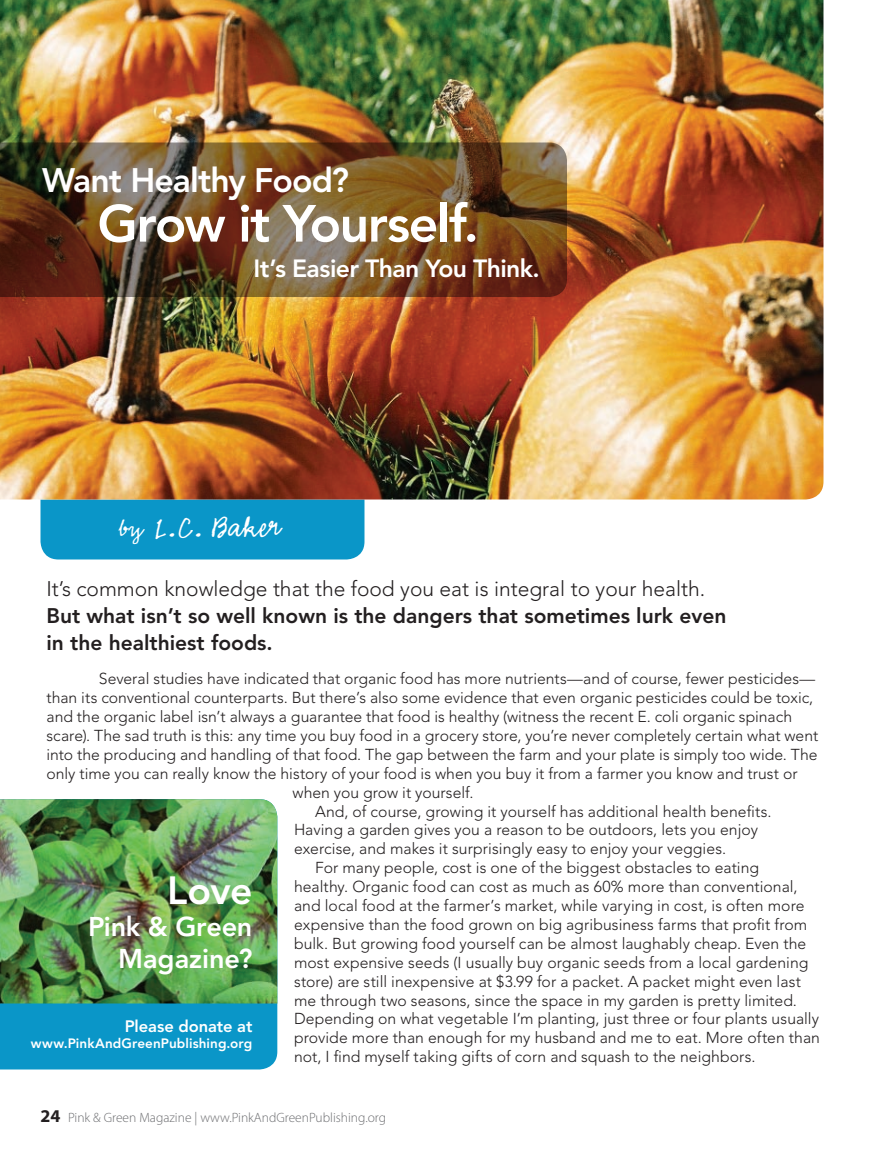
<style>
.page{position:relative;width:891px;height:1161px;background:#fff}
.page>*{position:absolute;margin:0;border:0;box-sizing:border-box;transform-origin:0 0}
.t1{font:800 51.75px "Avenir LT Std";letter-spacing:-.03em;color:#fff}
.t2{font:800 39px "Avenir LT Std";color:#fff}
.t3{font:800 33.75px "Avenir LT Std";letter-spacing:-.03em;color:#fff}
.t4{font:31.5px "Emmascript MVB Std";color:#fff}
.t5{font:800 27px/32.4px "Avenir LT Std";letter-spacing:-.005em;color:#fff;text-align:right}
.t6{font:800 24.75px "Avenir LT Std";letter-spacing:-.025em;color:#fff}
.t7{font:800 21px/27px "Avenir LT Std";color:#231f20}
.t8{font:300 21px "Avenir LT Std";color:#231f20}
.t9{font:800 16.5px "Avenir LT Std";letter-spacing:-.005em;color:#fff}
.t10{font:300 15.75px "Avenir LT Std";color:#231f20}
.t11{font:300 13.5px "Myriad Pro";color:#6c6d70}
.t12{font:800 13.5px "Avenir LT Std";letter-spacing:.005em;color:#fff}
.s1{font-size:25.5px}
.s2{font-weight:700;font-size:18px;color:#231f20}
</style>
<div class="page">
<div style="left:40px;top:437px;width:324px;height:123px;background:#0a96c8;border-radius:18px"></div>
<img style="left:0;top:0;width:824px;height:500px">
<div style="left:0;top:1004px;width:277px;height:66px;background:#0a96c8"></div>
<img style="left:0;top:799px;width:277px;height:205px">
<svg style="left:0;top:142px;width:567px;height:155px;background:#6b4928"></svg>
<h3 class="t3" style="left:42px;top:160px;width:308px">Want Healthy Food?</h3>
<h1 class="t1" style="left:98px;top:193px;width:383px">Grow it Yourself.</h1>
<h3 class="t6" style="left:254px;top:253px;width:288px">It’s Easier Than You Think.</h3>
<h3 class="t4" style="left:118px;top:510px;width:164px"><span class="s1">by</span> L.C. Baker</h3>
<h3 class="t8" style="left:46px;top:577px;width:660px">It’s common knowledge that the food you eat is integral to your health.</h3>
<h3 class="t7" style="left:46px;top:603px;width:682px">But what isn’t so well known is the dangers that sometimes lurk even in the healthiest foods.</h3>
<p class="t10" style="left:99px;top:670px;width:718px">Several studies have indicated that organic food has more nutrients—and of course, fewer pesticides—</p>
<p class="t10" style="left:46px;top:688px;width:768px">than its conventional counterparts. But there’s also some evidence that even organic pesticides could be toxic,</p>
<p class="t10" style="left:46px;top:707px;width:747px">and the organic label isn’t always a guarantee that food is healthy (witness the recent E. coli organic spinach</p>
<p class="t10" style="left:46px;top:726px;width:773px">scare). The sad truth is this: any time you buy food in a grocery store, you’re never completely certain what went</p>
<p class="t10" style="left:46px;top:745px;width:773px">into the producing and handling of that food. The gap between the farm and your plate is simply too wide. The</p>
<p class="t10" style="left:46px;top:764px;width:753px">only time you can really know the history of your food is when you buy it from a farmer you know and trust or</p>
<p class="t10" style="left:292px;top:783px;width:182px">when you grow it yourself.</p>
<p class="t10" style="left:315px;top:802px;width:458px">And, of course, growing it yourself has additional health benefits.</p>
<p class="t10" style="left:294px;top:821px;width:465px">Having a garden gives you a reason to be outdoors, lets you enjoy</p>
<p class="t10" style="left:294px;top:840px;width:434px">exercise, and makes it surprisingly easy to enjoy your veggies.</p>
<p class="t10" style="left:315px;top:859px;width:446px">For many people, cost is one of the biggest obstacles to eating</p>
<p class="t10" style="left:294px;top:877px;width:505px">healthy. Organic food can cost as much as 60% more than conventional,</p>
<p class="t10" style="left:294px;top:896px;width:512px">and local food at the farmer’s market, while varying in cost, is often more</p>
<p class="t10" style="left:294px;top:915px;width:515px">expensive than the food grown on big agribusiness farms that profit from</p>
<p class="t10" style="left:294px;top:934px;width:514px">bulk. But growing food yourself can be almost laughably cheap. Even the</p>
<p class="t10" style="left:294px;top:953px;width:516px">most expensive seeds (I usually buy organic seeds from a local gardening</p>
<p class="t10" style="left:294px;top:972px;width:508px">store) are still inexpensive at $3.99 for a packet. A packet might even last</p>
<p class="t10" style="left:294px;top:991px;width:505px">me through two seasons, since the space in my garden is pretty limited.</p>
<p class="t10" style="left:294px;top:1010px;width:527px">Depending on what vegetable I’m planting, just three or four plants usually</p>
<p class="t10" style="left:294px;top:1029px;width:528px">provide more than enough for my husband and me to eat. More often than</p>
<p class="t10" style="left:294px;top:1048px;width:463px">not, I find myself taking gifts of corn and squash to the neighbors.</p>
<h2 class="t2" style="left:167px;top:867px;width:87px">Love</h2>
<h3 class="t5" style="left:88px;top:911px;width:166px">Pink &amp; Green<br>Magazine?</h3>
<p class="t9" style="left:125px;top:1017px;width:129px">Please donate at</p>
<p class="t12" style="left:31px;top:1036px;width:223px">www.PinkAndGreenPublishing.org</p>
<p class="t11" style="left:40px;top:1109px;width:347px"><span class="s2">24</span> Pink &amp; Green Magazine | www.PinkAndGreenPublishing.org</p>
</div>
